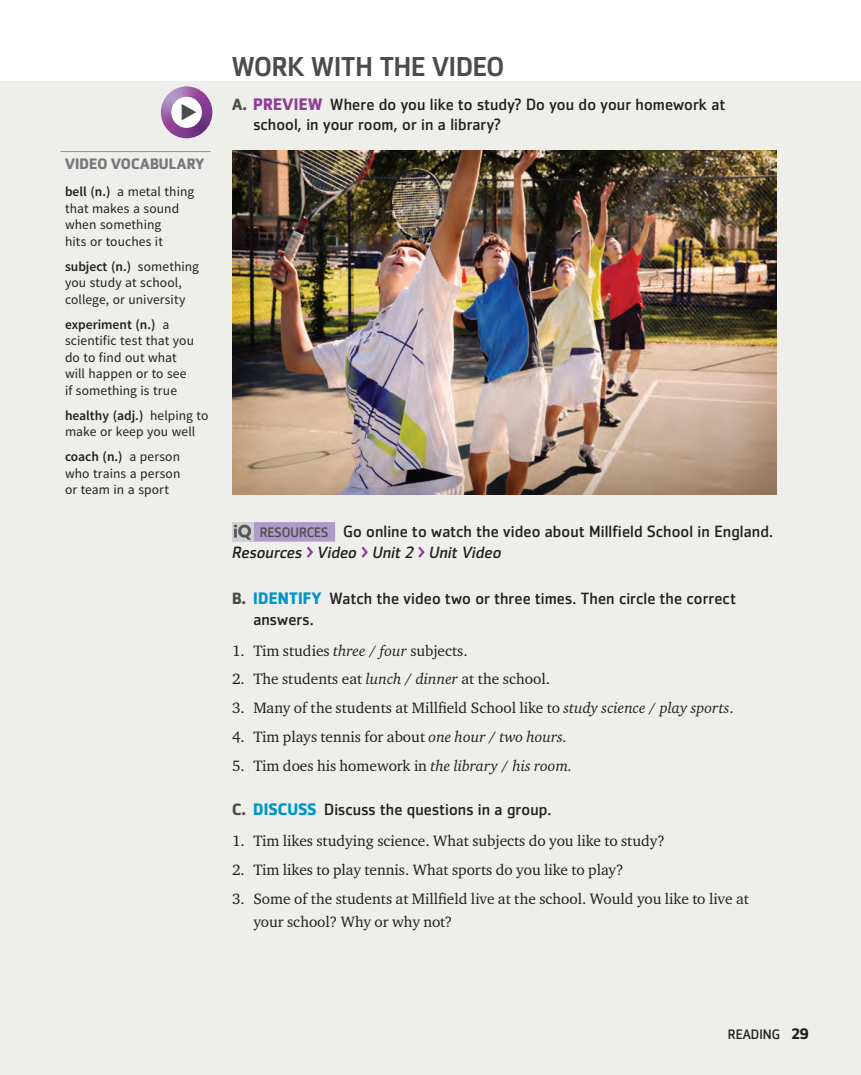
<style>
.page{position:relative;width:861px;height:1075px;background:#fff}
.page>*{position:absolute;margin:0;border:0;box-sizing:border-box;transform-origin:0 0}
.t1{font:500 27px "Zemestro Std";letter-spacing:-.005em;color:#4b4c4d}
.t2{font:16.2px/20.5px "Zemestro Std";letter-spacing:.005em;color:#231f20}
.t3{font:15.3px/22.5px "Charter ITC Std";color:#231f20}
.t4{font:700 15px "Zemestro Std";letter-spacing:.01em;color:#76787b}
.t5{font:13.5px/16.5px "Source Sans Pro";letter-spacing:.01em;color:#231f20}
.t6{font:13.5px "Zemestro Std";color:#231f20}
.s1{font-weight:600}
.s2{font-weight:700;color:#4b4c4d}
.s3{font-weight:700;font-size:16.5px;color:#8f3e97}
.s4{font-size:13.5px;color:#4b4c4d}
.s5{font-style:italic}
.s6{font-weight:700;font-size:16.5px;color:#0096ca}
.s7{font-weight:700;font-size:15px}
</style>
<div class="page">
<div style="left:0;top:81px;width:860px;height:993px;background:#eeeeeb"></div>
<div style="left:253px;top:522px;width:82px;height:19px;background:#b09ac9"></div>
<img style="left:232px;top:151px;width:544px;height:343px">
<div style="left:232px;top:522px;width:21px;height:19px;background:#cfd0d2"></div>
<svg style="left:234px;top:524px;width:17px;height:15px"></svg>
<svg style="left:306px;top:546px;width:7px;height:12px"></svg>
<svg style="left:361px;top:546px;width:7px;height:12px"></svg>
<svg style="left:418px;top:546px;width:7px;height:12px"></svg>
<hr style="left:60px;top:151px;width:151px;height:1px;background:#8a8c8f">
<svg style="left:161px;top:86px;width:51px;height:52px"></svg>
<p class="t4" style="left:65px;top:154px;width:141px">VIDEO VOCABULARY</p>
<p class="t5" style="left:65px;top:183px;width:131px"><span class="s1">bell (n.)</span> a metal thing that makes a sound when something<br>hits or touches it</p>
<p class="t5" style="left:65px;top:258px;width:135px"><span class="s1">subject (n.)</span> something you study at school, college, or university</p>
<p class="t5" style="left:65px;top:316px;width:130px"><span class="s1">experiment (n.)</span> a scientific test that you do to find out what will happen or to see if something is true</p>
<p class="t5" style="left:65px;top:407px;width:145px"><span class="s1">healthy (adj.)</span> helping to make or keep you well</p>
<p class="t5" style="left:65px;top:448px;width:117px;text-align:justify"><span class="s1">coach (n.)</span> a person who trains a person or team in a sport</p>
<h1 class="t1" style="left:232px;top:50px;width:274px">WORK WITH THE VIDEO</h1>
<p class="t2" style="left:253px;top:94px;width:473px;text-indent:-21px"><span class="s2">A.</span> <span class="s3">PREVIEW</span> Where do you like to study? Do you do your homework at school, in your room, or in a library?</p>
<p class="t2" style="left:232px;top:521px;width:542px;text-indent:28px"><span class="s4">RESOURCES</span> Go online to watch the video about Millfield School in England.<br><span class="s5">Resources Video Unit 2 Unit Video</span></p>
<p class="t2" style="left:253px;top:588px;width:484px;text-indent:-21px"><span class="s2">B.</span> <span class="s6">IDENTIFY</span> Watch the video two or three times. Then circle the correct answers.</p>
<p class="t3" style="left:232px;top:638px;width:237px">1. Tim studies <span class="s5">three</span> / <span class="s5">four</span> subjects.</p>
<p class="t3" style="left:232px;top:667px;width:319px">2. The students eat <span class="s5">lunch</span> / <span class="s5">dinner</span> at the school.</p>
<p class="t3" style="left:232px;top:696px;width:503px">3. Many of the students at Millfield School like to <span class="s5">study science</span> / <span class="s5">play sports</span>.</p>
<p class="t3" style="left:232px;top:725px;width:336px">4. Tim plays tennis for about <span class="s5">one hour</span> / <span class="s5">two hours.</span></p>
<p class="t3" style="left:232px;top:754px;width:342px">5. Tim does his homework in <span class="s5">the library</span> / <span class="s5">his room.</span></p>
<p class="t2" style="left:232px;top:799px;width:321px"><span class="s2">C.</span> <span class="s6">DISCUSS</span> Discuss the questions in a group.</p>
<p class="t3" style="left:232px;top:829px;width:434px">1. Tim likes studying science. What subjects do you like to study?</p>
<p class="t3" style="left:232px;top:858px;width:393px">2. Tim likes to play tennis. What sports do you like to play?</p>
<p class="t3" style="left:253px;top:887px;width:497px;text-indent:-21px">3. Some of the students at Millfield live at the school. Would you like to live at your school? Why or why not?</p>
<p class="t6" style="left:727px;top:1026px;width:82px">READING <span class="s7">29</span></p>
</div>
